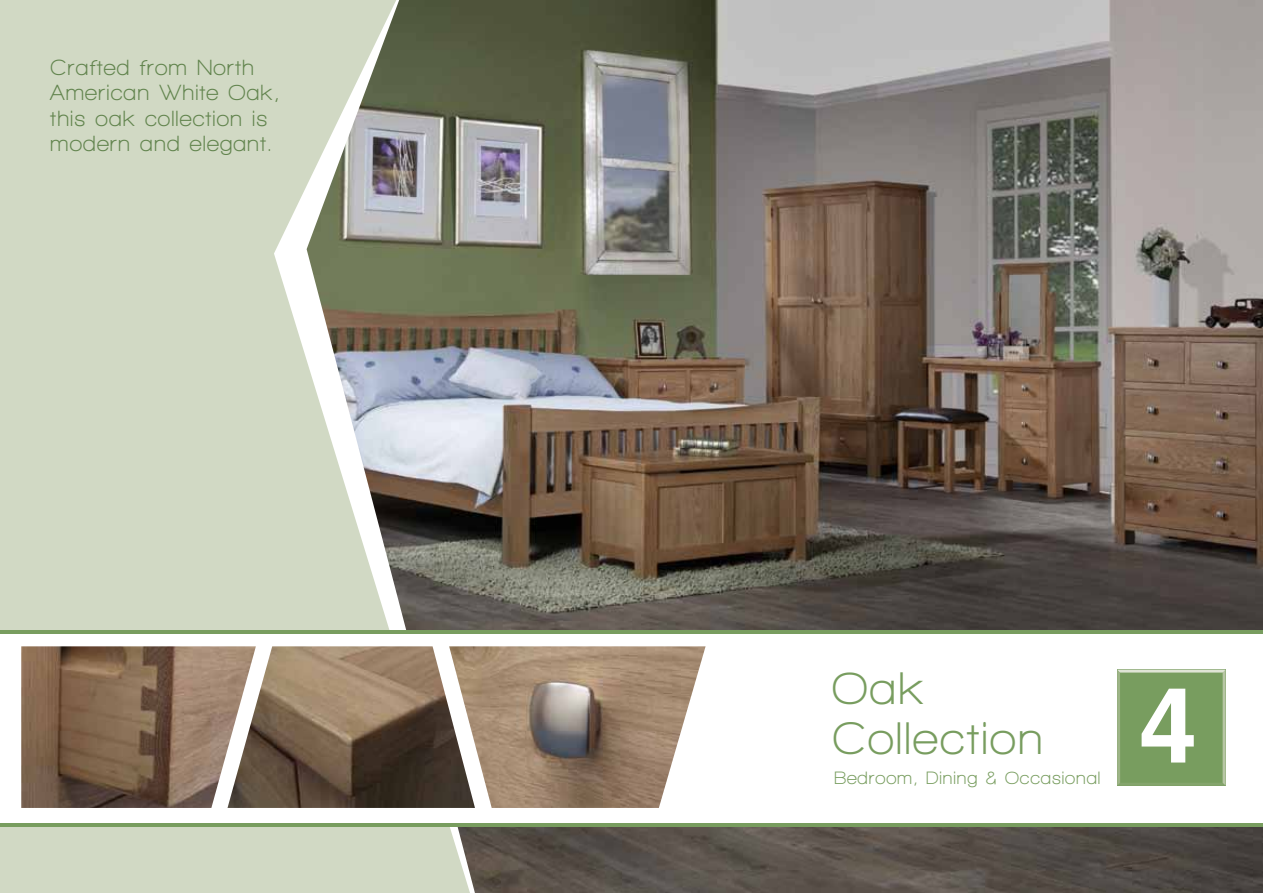
<style>
.page{position:relative;width:1263px;height:893px;background:#fff}
.page>*{position:absolute;margin:0;border:0;box-sizing:border-box;transform-origin:0 0}
.t1{font:700 105px "Helvetica";color:#fff}
.t2{font:700 46.65px/49.3px "Walkway";letter-spacing:.05em;color:#789d5f}
.t3{font:700 22.5px/25.5px "Walkway";letter-spacing:.05em;color:#62844e}
.t4{font:700 18.3px "Walkway";letter-spacing:.05em;color:#789d5f}
</style>
<div class="page">
<img style="left:475px;top:827px;width:788px;height:66px">
<img style="left:475px;top:0;width:788px;height:630px">
<svg style="left:0;top:0;width:470px;height:893px;background:#c1c8b6"></svg>
<div style="left:0;top:630px;width:1263px;height:197px;background:#789d5f"></div>
<div style="left:0;top:634px;width:1263px;height:189px;background:#fff"></div>
<img style="left:21px;top:646px;width:206px;height:162px">
<img style="left:475px;top:646px;width:231px;height:162px">
<img style="left:227px;top:646px;width:248px;height:162px">
<svg style="left:1117px;top:670px;width:109px;height:116px;background:#7da064"></svg>
<p class="t3" style="left:50px;top:54px;width:231px">Crafted from North<br>American White Oak, this oak collection is modern and elegant.</p>
<h2 class="t2" style="left:832px;top:663px;width:212px">Oak<br>Collection</h2>
<p class="t4" style="left:834px;top:767px;width:268px">Bedroom, Dining &amp; Occasional</p>
<h1 class="t1" style="left:1139px;top:641px;width:60px">4</h1>
</div>
